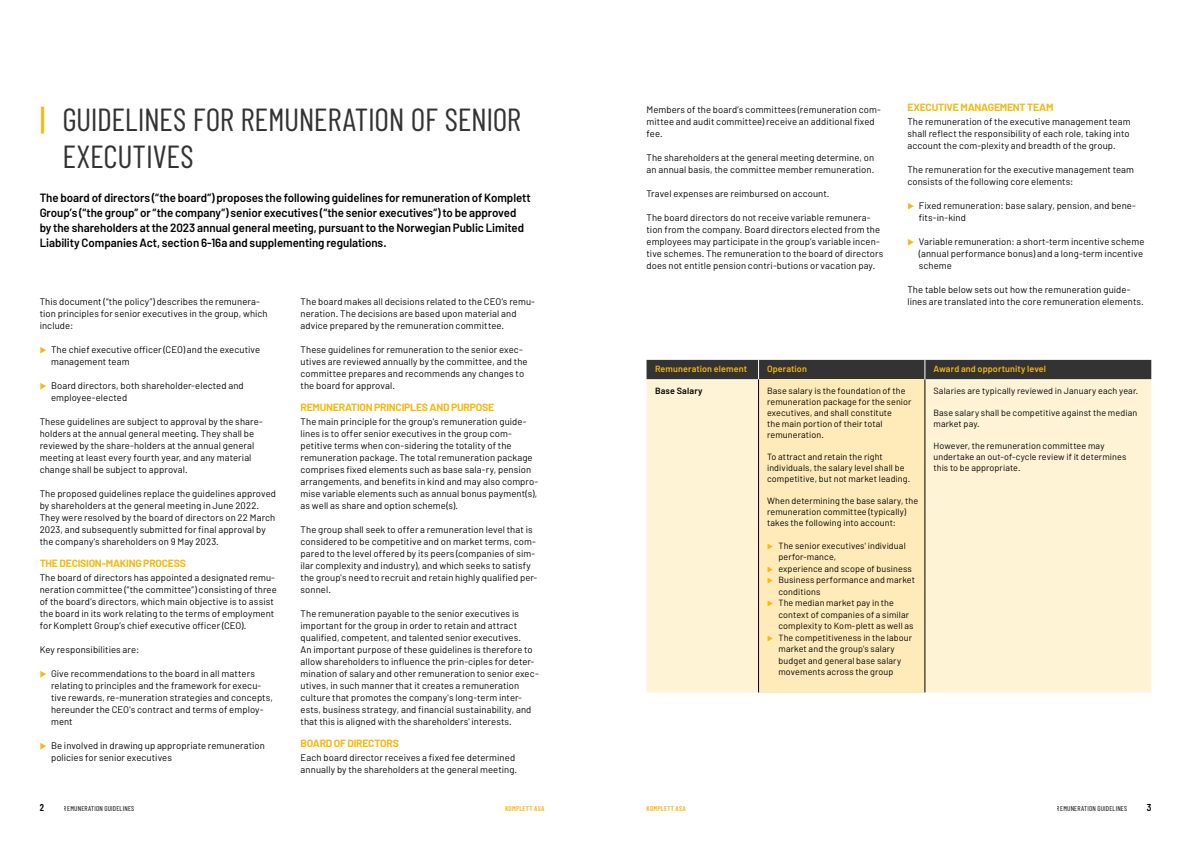
<style>
.page{position:relative;width:1191px;height:842px;background:#fff}
.page>*{position:absolute;margin:0;border:0;box-sizing:border-box;transform-origin:0 0}
.t1{font:32px/36.8px "Barlow Condensed";letter-spacing:-.01em;color:#333}
.t2{font:600 12px/15px "Barlow";letter-spacing:-.005em;color:#000;scale:.96 1}
.t3{font:700 10.5px "Barlow";letter-spacing:-.025em;color:#f7b811}
.t4{font:600 10px "Barlow Condensed";color:#000}
.t5{font:9.5px/12px "Barlow";letter-spacing:.01em;color:#000}
.t6{font:9px/11px "Barlow";letter-spacing:.01em;color:#000}
.t7{font:600 9px "Barlow";letter-spacing:.01em;color:#f7b811}
.t8{font:600 9px "Barlow";letter-spacing:.02em;color:#000}
.t9{font:7px "Barlow Condensed";letter-spacing:.03em;color:#000}
.t10{font:600 7px "Barlow Condensed";letter-spacing:.03em;color:#f7b811}
.s1{font-family:"Barlow";font-weight:500;color:#f7b811}
</style>
<div class="page">
<svg style="left:646px;top:379px;width:505px;height:313px;background:#fef3d6"></svg>
<div style="left:758px;top:379px;width:167px;height:313px;background:#ffeab9"></div>
<div style="left:646px;top:360px;width:505px;height:19px;background:#333"></div>
<hr style="left:758px;top:379px;width:1px;height:313px;background:#000">
<hr style="left:924px;top:379px;width:1px;height:313px;background:#000">
<h1 class="t1" style="left:62px;top:101px;width:460px;text-indent:-23px"><span class="s1">|</span> GUIDELINES FOR REMUNERATION OF SENIOR<br>EXECUTIVES</h1>
<p class="t2" style="left:40px;top:190px;width:513px">The board of directors (“the board”) proposes the following guidelines for remuneration of Komplett Group’s (“the group” or “the company”) senior executives (“the senior executives”) to be approved by the shareholders at the 2023 annual general meeting, pursuant to the Norwegian Public Limited Liability Companies Act, section 6-16a and supplementing regulations.</p>
<p class="t5" style="left:40px;top:295px;width:229px">This document (“the policy”) describes the remunera&shy;tion principles for senior executives in the group, which include:</p>
<p class="t5" style="left:51px;top:343px;width:211px">The chief executive officer (CEO) and the executive management team</p>
<p class="t5" style="left:51px;top:379px;width:194px">Board directors, both shareholder-elected and employee-elected</p>
<p class="t5" style="left:40px;top:415px;width:225px">These guidelines are subject to approval by the share&shy;holders at the annual general meeting. They shall be reviewed by the share-holders at the annual general meeting at least every fourth year, and any material change shall be subject to approval.</p>
<p class="t5" style="left:40px;top:487px;width:238px">The proposed guidelines replace the guidelines approved by shareholders at the general meeting in June 2022.<br>They were resolved by the board of directors on 22 March 2023, and subsequently submitted for final approval by the company's shareholders on 9 May 2023.</p>
<p class="t3" style="left:40px;top:557px;width:148px">THE DECISION-MAKING PROCESS</p>
<p class="t5" style="left:40px;top:571px;width:239px">The board of directors has appointed a designated remu&shy;neration committee (“the committee”) consisting of three of the board’s directors, which main objective is to assist the board in its work relating to the terms of employment for Komplett Group’s chief executive officer (CEO).</p>
<p class="t5" style="left:40px;top:643px;width:101px">Key responsibilities are:</p>
<p class="t5" style="left:51px;top:667px;width:223px">Give recommendations to the board in all matters relating to principles and the framework for execu&shy;tive rewards, re-muneration strategies and concepts, hereunder the CEO's contract and terms of employ&shy;ment</p>
<p class="t5" style="left:51px;top:739px;width:215px">Be involved in drawing up appropriate remuneration policies for senior executives</p>
<p class="t5" style="left:300px;top:295px;width:236px">The board makes all decisions related to the CEO’s remu&shy;neration. The decisions are based upon material and advice prepared by the remuneration committee.</p>
<p class="t5" style="left:300px;top:343px;width:228px">These guidelines for remuneration to the senior exec&shy;utives are reviewed annually by the committee, and the committee prepares and recommends any changes to the board for approval.</p>
<p class="t3" style="left:300px;top:401px;width:195px">REMUNERATION PRINCIPLES AND PURPOSE</p>
<p class="t5" style="left:300px;top:415px;width:239px">The main principle for the group's remuneration guide&shy;lines is to offer senior executives in the group com&shy;petitive terms when con-sidering the totality of the remuneration package. The total remuneration package comprises fixed elements such as base sala-ry, pension arrangements, and benefits in kind and may also compro&shy;mise variable elements such as annual bonus payment(s), as well as share and option scheme(s).</p>
<p class="t5" style="left:300px;top:523px;width:238px">The group shall seek to offer a remuneration level that is considered to be competitive and on market terms, com&shy;pared to the level offered by its peers (companies of sim&shy;ilar complexity and industry), and which seeks to satisfy the group's need to recruit and retain highly qualified per&shy;sonnel.</p>
<p class="t5" style="left:300px;top:607px;width:240px">The remuneration payable to the senior executives is important for the group in order to retain and attract qualified, competent, and talented senior executives.<br>An important purpose of these guidelines is therefore to allow shareholders to influence the prin-ciples for deter&shy;mination of salary and other remuneration to senior exec&shy;utives, in such manner that it creates a remuneration culture that promotes the company's long-term inter&shy;ests, business strategy, and financial sustainability, and that this is aligned with the shareholders' interests.</p>
<p class="t3" style="left:300px;top:737px;width:100px">BOARD OF DIRECTORS</p>
<p class="t5" style="left:300px;top:751px;width:218px">Each board director receives a fixed fee determined annually by the shareholders at the general meeting.</p>
<p class="t5" style="left:646px;top:103px;width:236px">Members of the board’s committees (remuneration com&shy;mittee and audit committee) receive an additional fixed fee.</p>
<p class="t5" style="left:646px;top:151px;width:229px">The shareholders at the general meeting determine, on an annual basis, the committee member remuneration.</p>
<p class="t5" style="left:646px;top:187px;width:184px">Travel expenses are reimbursed on account.</p>
<p class="t5" style="left:646px;top:211px;width:238px">The board directors do not receive variable remunera&shy;tion from the company. Board directors elected from the employees may participate in the group’s variable incen&shy;tive schemes. The remuneration to the board of directors does not entitle pension contri-butions or vacation pay.</p>
<p class="t3" style="left:907px;top:101px;width:148px">EXECUTIVE MANAGEMENT TEAM</p>
<p class="t5" style="left:907px;top:115px;width:225px;text-align:justify">The remuneration of the executive management team shall reflect the responsibility of each role, taking into account the com-plexity and breadth of the group.</p>
<p class="t5" style="left:907px;top:163px;width:228px">The remuneration for the executive management team consists of the following core elements:</p>
<p class="t5" style="left:918px;top:199px;width:219px">Fixed remuneration: base salary, pension, and bene&shy;fits-in-kind</p>
<p class="t5" style="left:918px;top:235px;width:227px">Variable remuneration: a short-term incentive scheme (annual performance bonus) and a long-term incentive scheme</p>
<p class="t5" style="left:907px;top:283px;width:238px">The table below sets out how the remuneration guide&shy;lines are translated into the core remuneration elements.</p>
<p class="t7" style="left:655px;top:363px;width:94px">Remuneration element</p>
<p class="t7" style="left:767px;top:363px;width:41px">Operation</p>
<p class="t7" style="left:933px;top:363px;width:114px">Award and opportunity level</p>
<p class="t8" style="left:655px;top:385px;width:49px">Base Salary</p>
<p class="t6" style="left:767px;top:385px;width:146px">Base salary is the foundation of the remuneration package for the senior executives, and shall constitute<br>the main portion of their total remuneration.</p>
<p class="t6" style="left:767px;top:451px;width:145px">To attract and retain the right individuals, the salary level shall be competitive, but not market leading.</p>
<p class="t6" style="left:767px;top:495px;width:153px">When determining the base salary, the remuneration committee (typically) takes the following into account:</p>
<p class="t6" style="left:778px;top:539px;width:138px;line-height:11.5px">The senior executives' individual perfor-mance,<br>experience and scope of business<br>Business performance and market conditions<br>The median market pay in the context of companies of a similar complexity to Kom-plett as well as<br>The competitiveness in the labour market and the group's salary budget and general base salary movements across the group</p>
<p class="t6" style="left:933px;top:385px;width:206px">Salaries are typically reviewed in January each year.</p>
<p class="t6" style="left:933px;top:407px;width:205px">Base salary shall be competitive against the median market pay.</p>
<p class="t6" style="left:933px;top:440px;width:194px">However, the remuneration committee may undertake an out-of-cycle review if it determines this to be appropriate.</p>
<p class="t4" style="left:40px;top:801px;width:6px">2</p>
<p class="t9" style="left:64px;top:804px;width:72px">REMUNERATION GUIDELINES</p>
<p class="t10" style="left:505px;top:804px;width:41px">KOMPLETT ASA</p>
<p class="t10" style="left:646px;top:804px;width:41px">KOMPLETT ASA</p>
<p class="t9" style="left:1056px;top:804px;width:72px">REMUNERATION GUIDELINES</p>
<p class="t4" style="left:1146px;top:801px;width:6px">3</p>
</div>
